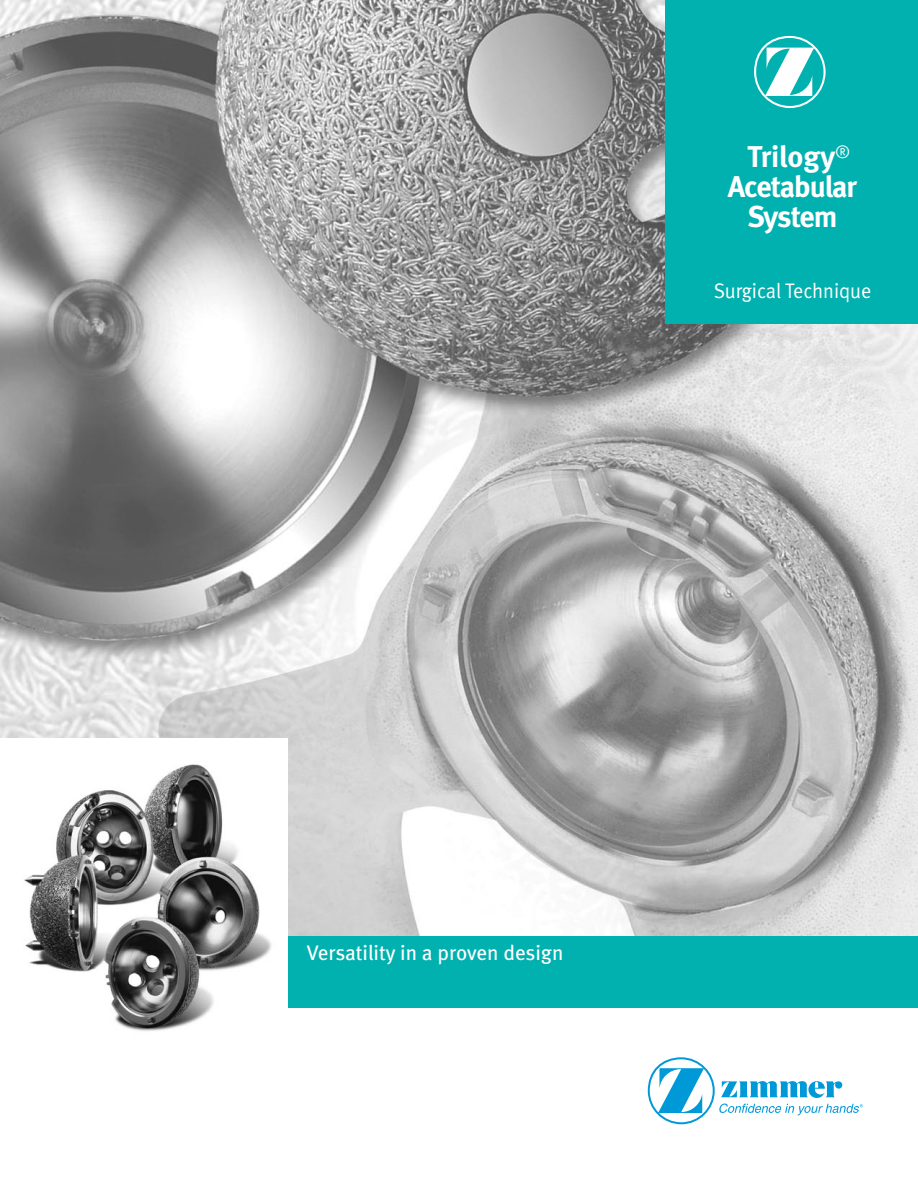
<style>
.page{position:relative;width:918px;height:1188px;background:#fff}
.page>*{position:absolute;margin:0;border:0;box-sizing:border-box;transform-origin:0 0}
.t1{font:30px/30px "Meta Bold LF";letter-spacing:-.035em;color:#fff;text-align:center}
.t2{font:21px "Meta Book LF";color:#fff}
.t3{font:21px "Meta Normal LF";color:#fff;scale:.95 1}
</style>
<div class="page">
<img style="left:0;top:0;width:918px;height:936px">
<div style="left:665px;top:0;width:253px;height:324px;background:#00b1b0"></div>
<div style="left:288px;top:936px;width:630px;height:72px;background:#00b1b0"></div>
<svg style="left:754px;top:36px;width:72px;height:72px"></svg>
<img style="left:0;top:738px;width:288px;height:293px">
<svg style="left:648px;top:1057px;width:215px;height:67px"></svg>
<h1 class="t1" style="left:728px;top:141px;width:131px">Trilogy<sup>®<br></sup>Acetabular<br>System</h1>
<p class="t3" style="left:714px;top:279px;width:167px">Surgical Technique</p>
<p class="t2" style="left:307px;top:940px;width:258px">Versatility in a proven design</p>
</div>
